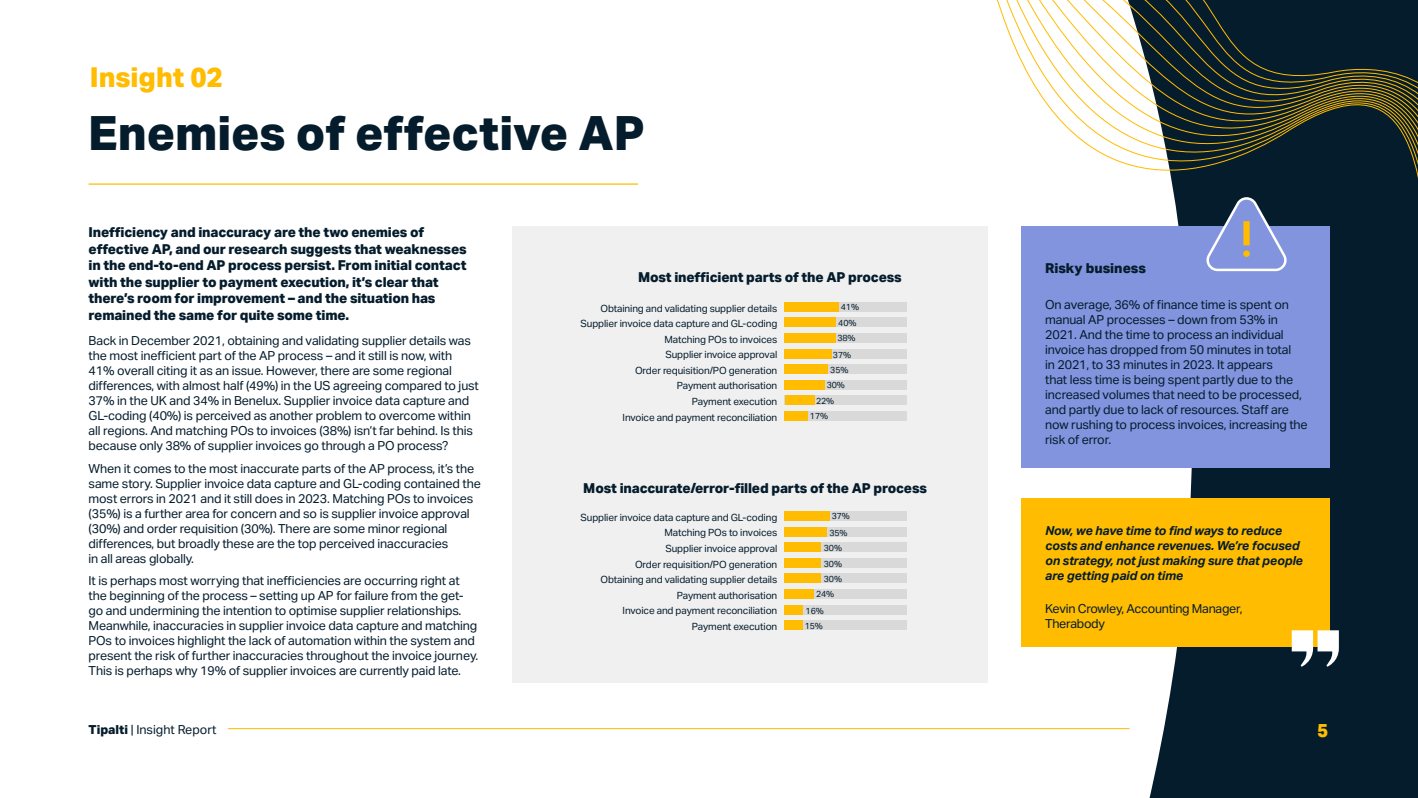
<style>
.page{position:relative;width:1418px;height:798px;background:#fff}
.page>*{position:absolute;margin:0;border:0;box-sizing:border-box;transform-origin:0 0}
.t1{font:800 47.5px "Aktiv Grotesk";color:#051c2c}
.t2{font:800 27.5px "Aktiv Grotesk";color:#ffbc00}
.t3{font:800 18.75px "Aktiv Grotesk";color:#ffbc00}
.t4{font:800 13.75px/16.5px "Aktiv Grotesk";letter-spacing:-.01em;color:#051c2c}
.t5{font:12.5px/15px "Aktiv Grotesk";letter-spacing:-.01em;color:#051c2c}
.t6{font:italic 700 12.5px/15px "Aktiv Grotesk";letter-spacing:-.01em;color:#051c2c}
.t7{font:10px/15.5px "Aktiv Grotesk";letter-spacing:-.01em;color:#051c2c;text-align:right}
.t8{font:8.75px/16.1px "Aktiv Grotesk";letter-spacing:-.01em;color:#051c2c}
.s1{font-weight:800}
</style>
<div class="page">
<hr style="left:89px;top:183px;width:549px;height:2px;background:#ffbc00">
<hr style="left:228px;top:727px;width:1070px;height:1px;background:#ffbc00">
<div style="left:512px;top:226px;width:475px;height:456px;background:#f0f0f0"></div>
<div style="left:784px;top:302px;width:122px;height:9px;background:#d9d9d9"></div>
<div style="left:784px;top:317px;width:122px;height:10px;background:#d9d9d9"></div>
<div style="left:784px;top:333px;width:122px;height:9px;background:#d9d9d9"></div>
<div style="left:784px;top:349px;width:122px;height:9px;background:#d9d9d9"></div>
<div style="left:784px;top:364px;width:122px;height:10px;background:#d9d9d9"></div>
<div style="left:784px;top:380px;width:122px;height:9px;background:#d9d9d9"></div>
<div style="left:784px;top:395px;width:122px;height:10px;background:#d9d9d9"></div>
<div style="left:784px;top:411px;width:122px;height:9px;background:#d9d9d9"></div>
<div style="left:784px;top:302px;width:54px;height:9px;background:#ffbc00"></div>
<div style="left:784px;top:317px;width:51px;height:10px;background:#ffbc00"></div>
<div style="left:784px;top:333px;width:51px;height:9px;background:#ffbc00"></div>
<div style="left:784px;top:349px;width:47px;height:9px;background:#ffbc00"></div>
<div style="left:784px;top:364px;width:44px;height:10px;background:#ffbc00"></div>
<div style="left:784px;top:380px;width:41px;height:9px;background:#ffbc00"></div>
<div style="left:784px;top:395px;width:30px;height:10px;background:#ffbc00"></div>
<div style="left:784px;top:411px;width:24px;height:9px;background:#ffbc00"></div>
<div style="left:784px;top:511px;width:122px;height:9px;background:#d9d9d9"></div>
<div style="left:784px;top:526px;width:122px;height:10px;background:#d9d9d9"></div>
<div style="left:784px;top:542px;width:122px;height:9px;background:#d9d9d9"></div>
<div style="left:784px;top:558px;width:122px;height:9px;background:#d9d9d9"></div>
<div style="left:784px;top:573px;width:122px;height:10px;background:#d9d9d9"></div>
<div style="left:784px;top:589px;width:122px;height:9px;background:#d9d9d9"></div>
<div style="left:784px;top:604px;width:122px;height:10px;background:#d9d9d9"></div>
<div style="left:784px;top:620px;width:122px;height:9px;background:#d9d9d9"></div>
<div style="left:784px;top:511px;width:46px;height:9px;background:#ffbc00"></div>
<div style="left:784px;top:526px;width:43px;height:10px;background:#ffbc00"></div>
<div style="left:784px;top:542px;width:37px;height:9px;background:#ffbc00"></div>
<div style="left:784px;top:558px;width:37px;height:9px;background:#ffbc00"></div>
<div style="left:784px;top:573px;width:37px;height:10px;background:#ffbc00"></div>
<div style="left:784px;top:589px;width:30px;height:9px;background:#ffbc00"></div>
<div style="left:784px;top:604px;width:19px;height:10px;background:#ffbc00"></div>
<div style="left:784px;top:620px;width:18px;height:9px;background:#ffbc00"></div>
<svg style="left:991px;top:218px;width:426px;height:579px"></svg>
<div style="left:1020px;top:498px;width:309px;height:148px;background:#ffbc00"></div>
<svg style="left:1291px;top:630px;width:47px;height:36px"></svg>
<div style="left:1020px;top:226px;width:309px;height:241px;background:#8194dd"></div>
<svg style="left:1204px;top:218px;width:83px;height:54px"></svg>
<div style="left:1243px;top:221px;width:6px;height:24px;background:#ffbc00"></div>
<div style="left:1243px;top:250px;width:6px;height:7px;background:#ffbc00;border-radius:50%"></div>
<svg style="left:996px;top:0;width:421px;height:218px"></svg>
<h2 class="t2" style="left:90px;top:60px;width:134px">Insight 02</h2>
<h1 class="t1" style="left:88px;top:103px;width:558px">Enemies of effective AP</h1>
<p class="t4" style="left:89px;top:223px;width:379px">Inefficiency and inaccuracy are the two enemies of effective AP, and our research suggests that weaknesses in the end-to-end AP process persist. From initial contact with the supplier to payment execution, it’s clear that there’s room for improvement – and the situation has remained the same for quite some time.</p>
<p class="t5" style="left:89px;top:333px;width:392px">Back in December 2021, obtaining and validating supplier details was the most inefficient part of the AP process – and it still is now, with 41% overall citing it as an issue. However, there are some regional differences, with almost half (49%) in the US agreeing compared to just 37% in the UK and 34% in Benelux. Supplier invoice data capture and GL-coding (40%) is perceived as another problem to overcome within all regions. And matching POs to invoices (38%) isn’t far behind. Is this because only 38% of supplier invoices go through a PO process?</p>
<p class="t5" style="left:89px;top:460px;width:393px">When it comes to the most inaccurate parts of the AP process, it’s the same story. Supplier invoice data capture and GL-coding contained the most errors in 2021 and it still does in 2023. Matching POs to invoices (35%) is a further area for concern and so is supplier invoice approval (30%) and order requisition (30%). There are some minor regional differences, but broadly these are the top perceived inaccuracies<br>in all areas globally.</p>
<p class="t5" style="left:89px;top:572px;width:391px">It is perhaps most worrying that inefficiencies are occurring right at the beginning of the process – setting up AP for failure from the get&shy;go and undermining the intention to optimise supplier relationships.<br>Meanwhile, inaccuracies in supplier invoice data capture and matching POs to invoices highlight the lack of automation within the system and present the risk of further inaccuracies throughout the invoice journey.<br>This is perhaps why 19% of supplier invoices are currently paid late.</p>
<p class="t5" style="left:89px;top:722px;width:129px"><span class="s1">Tipalti</span> | Insight Report</p>
<p class="t4" style="left:638px;top:268px;width:265px">Most inefficient parts of the AP process</p>
<p class="t7" style="left:580px;top:300px;width:198px">Obtaining and validating supplier details<br>Supplier invoice data capture and GL-coding<br>Matching POs to invoices<br>Supplier invoice approval<br>Order requisition/PO generation<br>Payment authorisation<br>Payment execution<br>Invoice and payment reconciliation</p>
<p class="t8" style="left:838px;top:299px;width:22px">41%<br>40%</p>
<p class="t8" style="left:833px;top:330px;width:24px;text-align:center">38%<br>37%</p>
<p class="t8" style="left:826px;top:362px;width:23px;line-height:15.2px;text-align:center">35%<br>30%</p>
<p class="t8" style="left:810px;top:393px;width:26px;line-height:15.2px;text-indent:6px">22%<br>17%</p>
<p class="t4" style="left:583px;top:479px;width:345px">Most inaccurate/error-filled parts of the AP process</p>
<p class="t7" style="left:580px;top:509px;width:198px">Supplier invoice data capture and GL-coding<br>Matching POs to invoices<br>Supplier invoice approval<br>Order requisition/PO generation<br>Obtaining and validating supplier details<br>Payment authorisation<br>Invoice and payment reconciliation<br>Payment execution</p>
<p class="t8" style="left:829px;top:508px;width:22px">37%<br>35%</p>
<p class="t8" style="left:823px;top:539px;width:20px">30%<br>30%</p>
<p class="t8" style="left:816px;top:571px;width:27px;line-height:15.2px;text-indent:8px">30%<br>24%</p>
<p class="t8" style="left:804px;top:602px;width:21px;line-height:15.2px">16%<br>15%</p>
<p class="t4" style="left:1045px;top:259px;width:102px">Risky business</p>
<p class="t5" style="left:1045px;top:297px;width:264px">On average, 36% of finance time is spent on manual AP processes – down from 53% in 2021. And the time to process an individual invoice has dropped from 50 minutes in total<br>in 2021, to 33 minutes in 2023. It appears<br>that less time is being spent partly due to the increased volumes that need to be processed, and partly due to lack of resources. Staff are now rushing to process invoices, increasing the risk of error.</p>
<p class="t6" style="left:1045px;top:523px;width:259px">Now, we have time to find ways to reduce costs and enhance revenues. We’re focused on strategy, not just making sure that people are getting paid on time</p>
<p class="t5" style="left:1045px;top:600px;width:199px">Kevin Crowley, Accounting Manager,<br>Therabody</p>
<h3 class="t3" style="left:1316px;top:718px;width:13px">5</h3>
</div>
